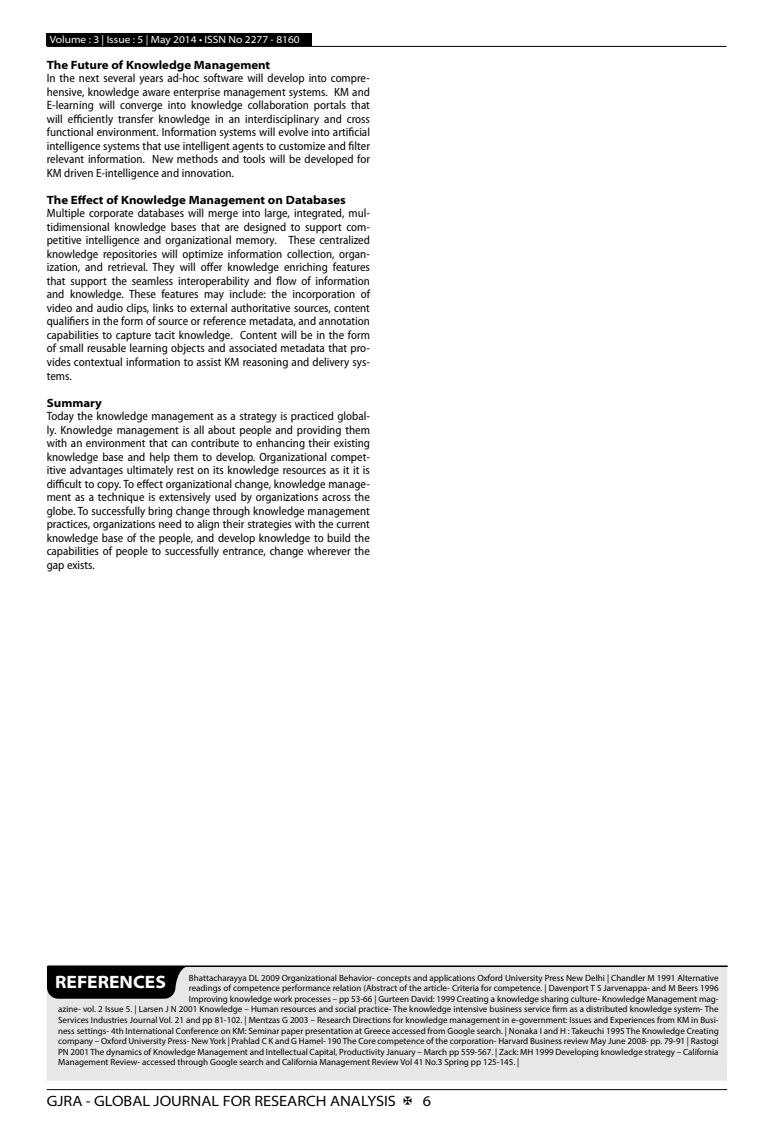
<style>
.page{position:relative;width:774px;height:1136px;background:#fff}
.page>*{position:absolute;margin:0;border:0;box-sizing:border-box;transform-origin:0 0}
.t1{font:700 semi-expanded 18px "Myriad Pro";color:#fff}
.t2{font:semi-expanded 15px "Myriad Pro";color:#000}
.t3{font:semi-condensed 12px/13.5px "Myriad Pro";color:#000;text-align:justify}
.t4{font:700 semi-expanded 12px "Myriad Pro";color:#000}
.t5{font:semi-expanded 10.5px "Myriad Pro";color:#fff}
.t6{font:9px "Myriad Pro";color:#000}
</style>
<div class="page">
<hr style="left:47px;top:1089px;width:680px;height:1px;background:#000">
<div style="left:47px;top:33px;width:265px;height:13px;background:#000"></div>
<hr style="left:47px;top:46px;width:679px;height:1px;background:#000">
<div style="left:47px;top:965px;width:680px;height:115px;background:#e6e7e8"></div>
<hr style="left:48px;top:965px;width:679px;height:1px;background:#000">
<svg style="left:47px;top:966px;width:142px;height:32px;background:#141414"></svg>
<p class="t5" style="left:50px;top:34px;width:251px">Volume : 3 | Issue : 5 | May 2014 • ISSN No 2277 - 8160</p>
<p class="t4" style="left:47px;top:58px;width:225px">The Future of Knowledge Management</p>
<p class="t3" style="left:47px;top:72px;width:325px">In the next several years ad-hoc software will develop into compre&shy;hensive, knowledge aware enterprise management systems. KM and E-learning will converge into knowledge collaboration portals that will efficiently transfer knowledge in an interdisciplinary and cross functional environment. Information systems will evolve into artificial intelligence systems that use intelligent agents to customize and filter relevant information. New methods and tools will be developed for KM driven E-intelligence and innovation.</p>
<p class="t4" style="left:47px;top:193px;width:300px">The Effect of Knowledge Management on Databases</p>
<p class="t3" style="left:47px;top:207px;width:325px">Multiple corporate databases will merge into large, integrated, mul&shy;tidimensional knowledge bases that are designed to support com&shy;petitive intelligence and organizational memory. These centralized knowledge repositories will optimize information collection, organ&shy;ization, and retrieval. They will offer knowledge enriching features that support the seamless interoperability and flow of information and knowledge. These features may include: the incorporation of video and audio clips, links to external authoritative sources, content qualifiers in the form of source or reference metadata, and annotation capabilities to capture tacit knowledge. Content will be in the form of small reusable learning objects and associated metadata that pro&shy;vides contextual information to assist KM reasoning and delivery sys&shy;tems.</p>
<p class="t4" style="left:47px;top:395px;width:57px">Summary</p>
<p class="t3" style="left:47px;top:409px;width:325px">Today the knowledge management as a strategy is practiced global&shy;ly. Knowledge management is all about people and providing them with an environment that can contribute to enhancing their existing knowledge base and help them to develop. Organizational compet&shy;itive advantages ultimately rest on its knowledge resources as it it is difficult to copy. To effect organizational change, knowledge manage&shy;ment as a technique is extensively used by organizations across the globe. To successfully bring change through knowledge management practices, organizations need to align their strategies with the current knowledge base of the people, and develop knowledge to build the capabilities of people to successfully entrance, change wherever the gap exists.</p>
<h1 class="t1" style="left:55px;top:971px;width:112px">REFERENCES</h1>
<p class="t6" style="left:189px;top:972px;width:531px">Bhattacharayya DL 2009 Organizational Behavior- concepts and applications Oxford University Press New Delhi | Chandler M 1991 Alternative</p>
<p class="t6" style="left:189px;top:982px;width:531px">readings of competence performance relation (Abstract of the article- Criteria for competence. | Davenport T S Jarvenappa- and M Beers 1996</p>
<p class="t6" style="left:189px;top:993px;width:531px">Improving knowledge work processes – pp 53-66 | Gurteen David: 1999 Creating a knowledge sharing culture- Knowledge Management mag-</p>
<p class="t6" style="left:58px;top:1003px;width:662px">azine- vol. 2 Issue 5. | Larsen J N 2001 Knowledge – Human resources and social practice- The knowledge intensive business service firm as a distributed knowledge system- The</p>
<p class="t6" style="left:58px;top:1014px;width:662px">Services Industries Journal Vol. 21 and pp 81-102. | Mentzas G 2003 – Research Directions for knowledge management in e-government: Issues and Experiences from KM in Busi-</p>
<p class="t6" style="left:58px;top:1024px;width:662px">ness settings- 4th International Conference on KM: Seminar paper presentation at Greece accessed from Google search. | Nonaka I and H : Takeuchi 1995 The Knowledge Creating</p>
<p class="t6" style="left:58px;top:1035px;width:662px">company – Oxford University Press- New York | Prahlad C K and G Hamel- 190 The Core competence of the corporation- Harvard Business review May June 2008- pp. 79-91 | Rastogi</p>
<p class="t6" style="left:58px;top:1045px;width:662px">PN 2001 The dynamics of Knowledge Management and Intellectual Capital, Productivity January – March pp 559-567. | Zack: MH 1999 Developing knowledge strategy – California</p>
<p class="t6" style="left:58px;top:1056px;width:463px">Management Review- accessed through Google search and California Management Review Vol 41 No.3 Spring pp 125-145. |</p>
<p class="t2" style="left:47px;top:1092px;width:351px">GJRA - GLOBAL JOURNAL FOR RESEARCH ANALYSIS</p>
<p class="t2" style="left:423px;top:1092px;width:10px">6</p>
</div>
